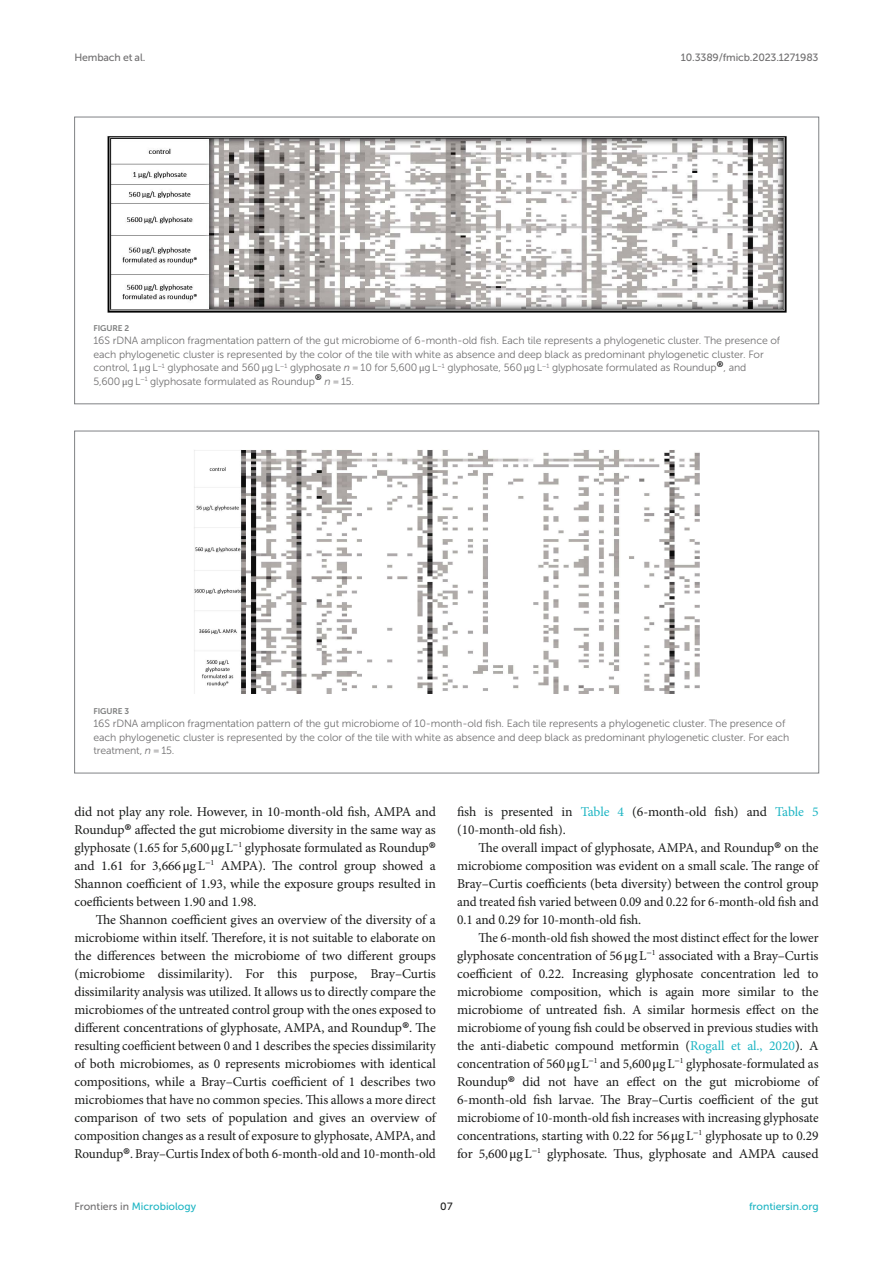
<style>
.page{position:relative;width:893px;height:1263px;background:#fff}
.page>*{position:absolute;margin:0;border:0;box-sizing:border-box;transform-origin:0 0}
.TEXT{font:13.5px/18px "Minion Pro";letter-spacing:-.01em;color:#1b1c1b;text-align:justify}
.FIG_LEG{font:10.5px/13.5px "Museo Sans 300";letter-spacing:-.01em;color:#706f70}
.t1{font:10.5px "Museo Sans 500";letter-spacing:-.015em;color:#706f70}
.t2{font:10.5px "Museo Sans 500";color:#1db5c3}
.t3{font:10.5px "Museo Sans 500";color:#1b1c1b}
.FIG_HD{font:8.25px "Museo Sans 700";letter-spacing:-.01em;color:#7e7f7f}
.s1{font-family:"STIX General"}
.s2{font-style:italic}
.s3{font-family:"Minion Pro";font-size:22.5px;color:#000}
.s4{font-size:22.5px;color:#000}
.s5{color:#1db5c3}
.s6{color:#706f70}
</style>
<div class="page">
<img style="left:107px;top:136px;width:680px;height:176px">
<img style="left:194px;top:450px;width:506px;height:244px">
<p class="t1" style="left:74px;top:51px;width:72px">Hembach et al.</p>
<p class="t1" style="left:681px;top:51px;width:139px">10.3389/fmicb.2023.1271983</p>
<p class="FIG_HD" style="left:94px;top:323px;width:37px">FIGURE 2</p>
<p class="FIG_LEG" style="left:94px;top:334px;width:688px">16S rDNA amplicon fragmentation pattern of the gut microbiome of 6-month-old fish. Each tile represents a phylogenetic cluster. The presence of each phylogenetic cluster is represented by the color of the tile with white as absence and deep black as predominant phylogenetic cluster. For control, 1 <span class="s1">μ</span>g L<sup>−</sup><sup>1</sup> glyphosate and 560 <span class="s1">μ</span>g L<sup>−</sup><sup>1</sup> glyphosate <span class="s2">n</span> = 10 for 5,600 <span class="s1">μ</span>g L<sup>−</sup><sup>1</sup> glyphosate, 560 <span class="s1">μ</span>g L<sup>−</sup><sup>1</sup> glyphosate formulated as Roundup<span class="s3">®</span>, and<br>5,600 <span class="s1">μ</span>g L<sup>−</sup><sup>1</sup> glyphosate formulated as Roundup<span class="s3">®</span> <span class="s2">n</span> = 15.</p>
<p class="FIG_HD" style="left:94px;top:706px;width:37px">FIGURE 3</p>
<p class="FIG_LEG" style="left:94px;top:717px;width:697px">16S rDNA amplicon fragmentation pattern of the gut microbiome of 10-month-old fish. Each tile represents a phylogenetic cluster. The presence of each phylogenetic cluster is represented by the color of the tile with white as absence and deep black as predominant phylogenetic cluster. For each treatment, <span class="s2">n</span> = 15.</p>
<p class="TEXT" style="left:74px;top:803px;width:363px">did not play any role. However, in 10-month-old fish, AMPA and Roundup<span class="s4">®</span> affected the gut microbiome diversity in the same way as glyphosate (1.65 for 5,600<span class="s1">μ</span>gL<sup>−</sup><sup>1</sup> glyphosate formulated as Roundup<span class="s4">® </span>and 1.61 for 3,666<span class="s1">μ</span>gL<sup>−</sup><sup>1</sup> AMPA). The control group showed a Shannon coefficient of 1.93, while the exposure groups resulted in coefficients between 1.90 and 1.98.</p>
<p class="TEXT" style="left:74px;top:911px;width:363px;text-indent:21px">The Shannon coefficient gives an overview of the diversity of a microbiome within itself. Therefore, it is not suitable to elaborate on the differences between the microbiome of two different groups (microbiome dissimilarity). For this purpose, Bray–Curtis dissimilarity analysis was utilized. It allows us to directly compare the microbiomes of the untreated control group with the ones exposed to different concentrations of glyphosate, AMPA, and Roundup<span class="s4">®</span>. The resulting coefficient between 0 and 1 describes the species dissimilarity of both microbiomes, as 0 represents microbiomes with identical compositions, while a Bray–Curtis coefficient of 1 describes two microbiomes that have no common species. This allows a more direct comparison of two sets of population and gives an overview of composition changes as a result of exposure to glyphosate, AMPA, and Roundup<span class="s4">®</span>. Bray–Curtis Index of both 6-month-old and 10-month-old</p>
<p class="TEXT" style="left:457px;top:803px;width:363px">fish is presented in <span class="s5">Table 4</span> (6-month-old fish) and <span class="s5">Table 5 </span>(10-month-old fish).</p>
<p class="TEXT" style="left:457px;top:839px;width:363px;text-indent:21px">The overall impact of glyphosate, AMPA, and Roundup<span class="s4">®</span> on the microbiome composition was evident on a small scale. The range of Bray–Curtis coefficients (beta diversity) between the control group and treated fish varied between 0.09 and 0.22 for 6-month-old fish and 0.1 and 0.29 for 10-month-old fish.</p>
<p class="TEXT" style="left:457px;top:929px;width:363px;text-indent:21px">The 6-month-old fish showed the most distinct effect for the lower glyphosate concentration of 56<span class="s1">μ</span>gL<sup>−</sup><sup>1</sup> associated with a Bray–Curtis coefficient of 0.22. Increasing glyphosate concentration led to microbiome composition, which is again more similar to the microbiome of untreated fish. A similar hormesis effect on the microbiome of young fish could be observed in previous studies with the anti-diabetic compound metformin (<span class="s5">Rogall et al., 2020</span>). A concentration of 560<span class="s1">μ</span>gL<sup>−</sup><sup>1</sup> and 5,600<span class="s1">μ</span>gL<sup>−</sup><sup>1</sup> glyphosate-formulated as Roundup<span class="s4">®</span> did not have an effect on the gut microbiome of 6-month-old fish larvae. The Bray–Curtis coefficient of the gut microbiome of 10-month-old fish increases with increasing glyphosate concentrations, starting with 0.22 for 56<span class="s1">μ</span>gL<sup>−</sup><sup>1</sup> glyphosate up to 0.29 for 5,600<span class="s1">μ</span>gL<sup>−</sup><sup>1</sup> glyphosate. Thus, glyphosate and AMPA caused</p>
<p class="t2" style="left:74px;top:1200px;width:123px"><span class="s6">Frontiers in</span> Microbiology</p>
<p class="t3" style="left:440px;top:1200px;width:14px">07</p>
<p class="t2" style="left:749px;top:1200px;width:71px">frontiersin.org</p>
</div>
